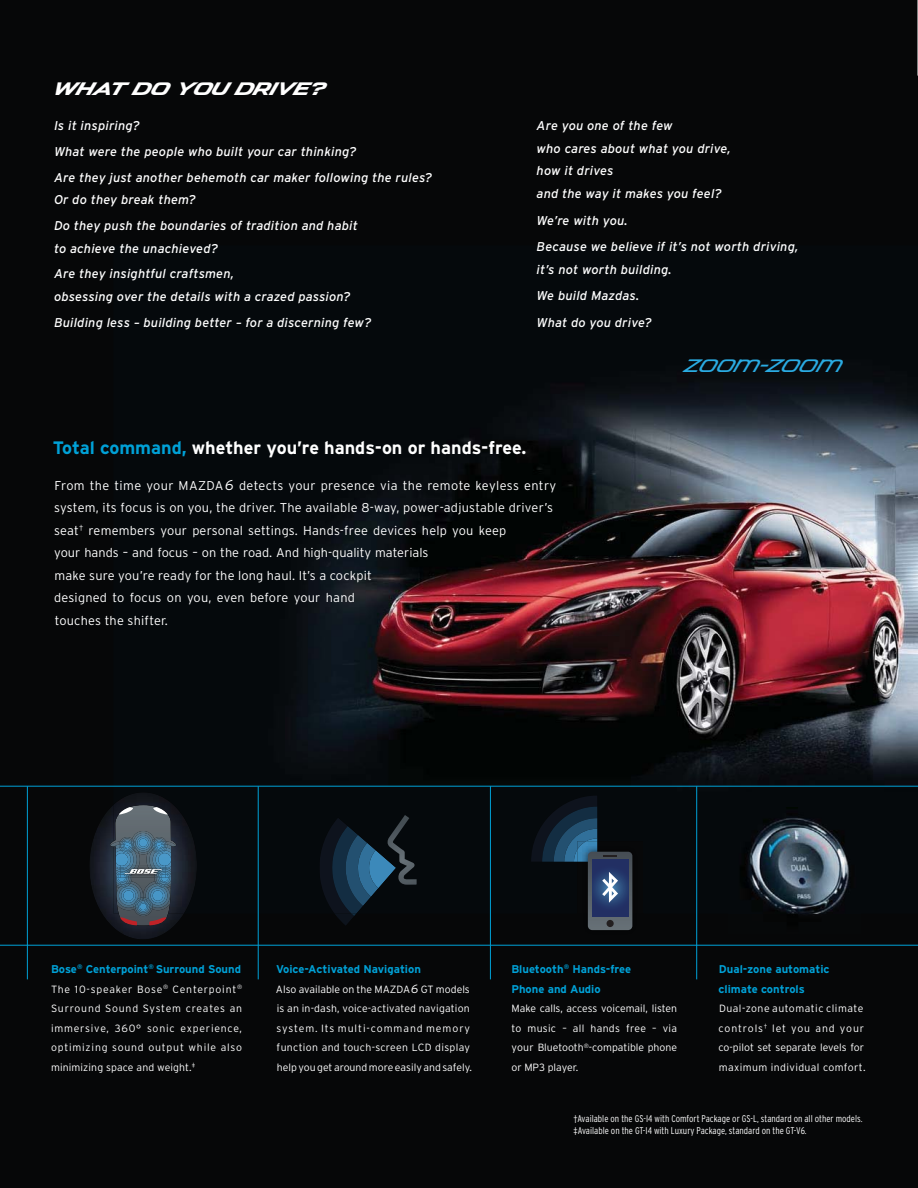
<style>
.page{position:relative;width:918px;height:1188px;background:#060708}
.page>*{position:absolute;margin:0;border:0;box-sizing:border-box;transform-origin:0 0}
.t1{font:700 18px "Interstate";color:#fff}
.t2{font:700 18px "Mazda";color:#fff}
.t3{font:18px "Mazda";color:#2aabe2}
.t4{font:italic 12.75px/25.8px "Interstate";letter-spacing:.015em;color:#fff}
.t5{font:300 12.75px/22.5px "Interstate";letter-spacing:.015em;color:#fff}
.t6{font:700 11.25px/19.5px "Interstate";color:#00a1d7}
.t7{font:300 10.5px/19.5px "Interstate";letter-spacing:.015em;color:#fff;text-align:justify}
.t8{font:300 10.5px/19.5px "Interstate";letter-spacing:.035em;color:#fff}
.t9{font:300 condensed 9.75px/12px "Interstate";color:#fff}
.s1{color:#00a1d7}
.s2{font-style:italic;font-size:14.25px}
.s3{font-style:italic;font-size:12px}
</style>
<div class="page">
<img style="left:113px;top:382px;width:805px;height:532px">
<img style="left:531px;top:796px;width:66px;height:66px">
<img style="left:542px;top:807px;width:55px;height:55px">
<img style="left:554px;top:818px;width:43px;height:44px">
<img style="left:564px;top:829px;width:33px;height:33px">
<img style="left:574px;top:838px;width:23px;height:24px">
<img style="left:577px;top:841px;width:66px;height:89px">
<img style="left:577px;top:841px;width:20px;height:21px">
<svg style="left:588px;top:852px;width:44px;height:78px"></svg>
<div style="left:607px;top:920px;width:7px;height:7px;background:#231f20;border-radius:50%"></div>
<svg style="left:592px;top:860px;width:36px;height:57px;background:#24376a"></svg>
<svg style="left:603px;top:855px;width:14px;height:1px"></svg>
<svg style="left:602px;top:872px;width:16px;height:31px"></svg>
<svg style="left:386px;top:815px;width:31px;height:70px"></svg>
<img style="left:319px;top:818px;width:33px;height:96px">
<svg style="left:335px;top:914px;width:21px;height:11px"></svg>
<img style="left:332px;top:826px;width:31px;height:88px">
<img style="left:346px;top:835px;width:25px;height:71px">
<img style="left:358px;top:843px;width:20px;height:54px">
<img style="left:369px;top:850px;width:27px;height:38px">
<img style="left:90px;top:809px;width:93px;height:130px">
<img style="left:113px;top:792px;width:84px;height:122px">
<svg style="left:110px;top:805px;width:67px;height:121px;background:#485d6e"></svg>
<img style="left:729px;top:807px;width:132px;height:107px">
<hr style="left:258px;top:786px;width:1px;height:193px;background:#00a1d7">
<hr style="left:490px;top:786px;width:1px;height:193px;background:#00a1d7">
<hr style="left:696px;top:786px;width:1px;height:193px;background:#00a1d7">
<hr style="left:27px;top:786px;width:1px;height:193px;background:#00a1d7">
<hr style="left:0;top:786px;width:918px;height:1px;background:#00a1d7">
<hr style="left:0;top:945px;width:918px;height:1px;background:#00a1d7">
<p class="t2" style="left:54px;top:78px;width:274px">WHAT DO YOU DRIVE?</p>
<p class="t4" style="left:54px;top:114px;width:380px">Is it inspiring?<br>What were the people who built your car thinking?<br>Are they just another behemoth car maker following the rules?</p>
<p class="t4" style="left:54px;top:188px;width:305px">Or do they break them?<br>Do they push the boundaries of tradition and habit</p>
<p class="t4" style="left:54px;top:236px;width:182px">to achieve the unachieved?<br>Are they insightful craftsmen,</p>
<p class="t4" style="left:54px;top:284px;width:319px">obsessing over the details with a crazed passion?<br>Building less – building better – for a discerning few?</p>
<p class="t4" style="left:537px;top:116px;width:196px;line-height:22.5px">Are you one of the few<br>who cares about what you drive, how it drives<br>and the way it makes you feel?</p>
<p class="t4" style="left:537px;top:208px;width:263px;line-height:26.7px">We’re with you.<br>Because we believe if it’s not worth driving,</p>
<p class="t4" style="left:537px;top:257px;width:137px;line-height:26.7px">it’s not worth building.<br>We build Mazdas.<br>What do you drive?</p>
<p class="t3" style="left:686px;top:356px;width:158px">ZOO}-ZOO}</p>
<p class="t1" style="left:53px;top:441px;width:475px"><span class="s1">Total command,</span> whether you’re hands-on or hands-free.</p>
<p class="t5" style="left:54px;top:475px;width:504px">From the time your MAZDA<span class="s2">6</span> detects your presence via the remote keyless entry system, its focus is on you, the driver. The available 8-way, power-adjustable driver’s seat<sup>†</sup> remembers your personal settings. Hands-free devices help you keep<br>your hands – and focus – on the road. And high-quality materials<br>make sure you’re ready for the long haul. It’s a cockpit<br>designed to focus on you, even before your hand<br>touches the shifter.</p>
<p class="t6" style="left:51px;top:960px;width:192px">Bose<sup>®</sup> Centerpoint<sup>®</sup> Surround Sound</p>
<p class="t7" style="left:51px;top:980px;width:193px">The 10-speaker Bose<sup>®</sup> Centerpoint<sup>® </sup>Surround Sound System creates an immersive, 360° sonic experience, optimizing sound output while also minimizing space and weight.<sup>‡</sup></p>
<p class="t6" style="left:276px;top:960px;width:146px">Voice-Activated Navigation</p>
<p class="t7" style="left:276px;top:980px;width:198px;text-align:left">Also available on the MAZDA<span class="s3">6</span> GT models is an in-dash, voice-activated navigation system. Its multi-command memory function and touch-screen LCD display help you get around more easily and safely.</p>
<p class="t6" style="left:511px;top:960px;width:121px">Bluetooth<sup>®</sup> Hands-free<br>Phone and Audio</p>
<p class="t7" style="left:511px;top:1000px;width:167px">Make calls, access voicemail, listen to music – all hands free – via your Bluetooth<sup>®</sup>-compatible phone or MP3 player.</p>
<p class="t6" style="left:719px;top:960px;width:113px">Dual-zone automatic climate controls</p>
<p class="t8" style="left:719px;top:1000px;width:148px">Dual-zone automatic climate controls<sup>†</sup> let you and your co-pilot set separate levels for maximum individual comfort.</p>
<p class="t9" style="left:574px;top:1113px;width:290px">†Available on the GS-I4 with Comfort Package or GS-L, standard on all other models. ‡Available on the GT-I4 with Luxury Package, standard on the GT-V6.</p>
</div>
